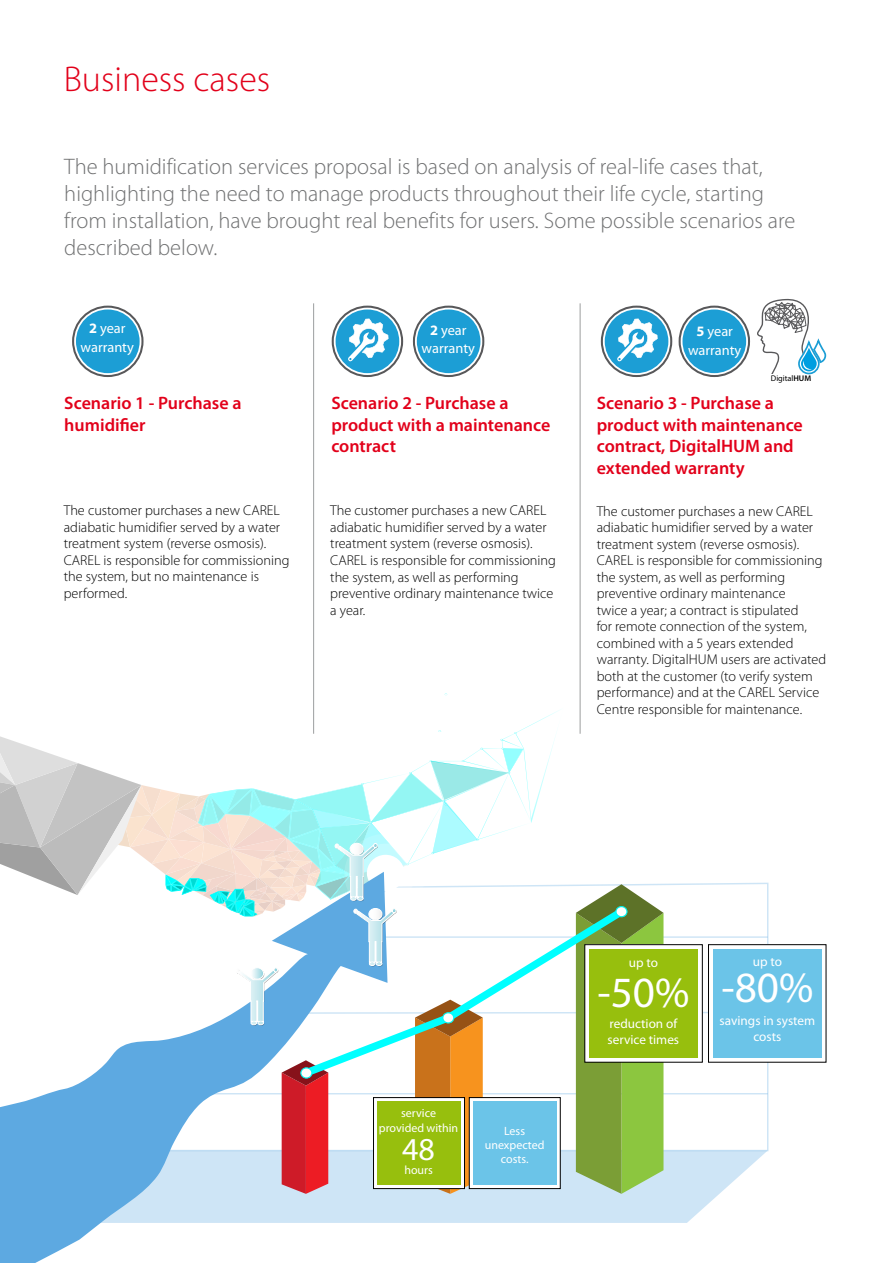
<style>
.page{position:relative;width:893px;height:1263px;background:#fff}
.page>*{position:absolute;margin:0;border:0;box-sizing:border-box;transform-origin:0 0}
.t1{font:43.35px "Myriad Pro";color:#fff}
.t2{font:300 36px "Myriad Pro";color:#e2001a}
.t3{font:31.95px "Myriad Pro";color:#fff}
.t4{font:300 22.5px/27px "Myriad Pro";color:#707172}
.t5{font:600 18px/21.6px "Myriad Pro";color:#e2001a}
.t6{font:14.4px/18.5px "Myriad Pro";color:#fff;text-align:center}
.t7{font:300 14.25px/16.5px "Myriad Pro";color:#000}
.t8{font:13.2px/15.9px "Myriad Pro";color:#fff}
.t9{font:12px/14.4px "Myriad Pro";color:#fff;text-align:center}
.t10{font:8.25px "Myriad Pro";color:#000}
.s1{font-weight:700}
.s2{font-weight:600}
</style>
<div class="page">
<div style="left:387px;top:1194px;width:332px;height:29px;background:#cee5f6"></div>
<svg style="left:0;top:1194px;width:387px;height:69px"></svg>
<svg style="left:0;top:707px;width:768px;height:487px"></svg>
<div style="left:301px;top:1068px;width:10px;height:9px;background:#fff;border-radius:50%"></div>
<div style="left:373px;top:1097px;width:91px;height:91px;background:#fff"></div>
<div style="left:373px;top:1097px;width:92px;height:92px;border:1px solid #000"></div>
<div style="left:377px;top:1101px;width:84px;height:84px;background:#97bf0d"></div>
<div style="left:469px;top:1097px;width:91px;height:91px;background:#fff"></div>
<div style="left:469px;top:1097px;width:92px;height:92px;border:1px solid #000"></div>
<div style="left:473px;top:1101px;width:84px;height:84px;background:#6bc4e8"></div>
<div style="left:585px;top:945px;width:117px;height:117px;background:#fff"></div>
<div style="left:584px;top:944px;width:119px;height:119px;border:1px solid #000"></div>
<div style="left:589px;top:949px;width:109px;height:108px;background:#97bf0d"></div>
<svg style="left:710px;top:946px;width:112px;height:115px"></svg>
<div style="left:708px;top:944px;width:118px;height:119px;border:1px solid #000"></div>
<div style="left:713px;top:949px;width:108px;height:108px;background:#6bc4e8"></div>
<div style="left:601px;top:306px;width:71px;height:71px;border:2px solid #58585a;border-radius:50%"></div>
<div style="left:605px;top:309px;width:63px;height:64px;background:#1c9ed5;border-radius:50%"></div>
<div style="left:679px;top:306px;width:71px;height:71px;border:2px solid #58585a;border-radius:50%"></div>
<div style="left:682px;top:309px;width:64px;height:64px;background:#1c9ed5;border-radius:50%"></div>
<svg style="left:617px;top:319px;width:41px;height:42px"></svg>
<div style="left:798px;top:341px;width:22px;height:33px;border:2px solid #1c9ed5;border-radius:10px"></div>
<svg style="left:757px;top:299px;width:70px;height:74px"></svg>
<div style="left:332px;top:306px;width:71px;height:71px;border:2px solid #58585a;border-radius:50%"></div>
<div style="left:336px;top:309px;width:63px;height:64px;background:#1c9ed5;border-radius:50%"></div>
<div style="left:413px;top:306px;width:71px;height:71px;border:2px solid #58585a;border-radius:50%"></div>
<div style="left:417px;top:309px;width:63px;height:64px;background:#1c9ed5;border-radius:50%"></div>
<svg style="left:348px;top:319px;width:40px;height:42px"></svg>
<div style="left:72px;top:306px;width:72px;height:71px;border:2px solid #58585a;border-radius:50%"></div>
<div style="left:76px;top:309px;width:64px;height:64px;background:#1c9ed5;border-radius:50%"></div>
<hr style="left:313px;top:303px;width:1px;height:431px;background:#9c9e9f">
<hr style="left:580px;top:303px;width:1px;height:431px;background:#9c9e9f">
<h2 class="t2" style="left:64px;top:59px;width:208px">Business cases</h2>
<p class="t4" style="left:64px;top:154px;width:733px">The humidification services proposal is based on analysis of real-life cases that, highlighting the need to manage products throughout their life cycle, starting from installation, have brought real benefits for users. Some possible scenarios are described below.</p>
<p class="t6" style="left:81px;top:319px;width:55px"><span class="s1">2</span> year warranty</p>
<p class="t6" style="left:422px;top:321px;width:55px"><span class="s1">2</span> year warranty</p>
<p class="t6" style="left:688px;top:322px;width:55px"><span class="s1">5</span> year warranty</p>
<p class="t10" style="left:771px;top:373px;width:42px">Digital<span class="s2">HUM</span></p>
<p class="t5" style="left:64px;top:392px;width:179px">Scenario 1 - Purchase a humidifier</p>
<p class="t5" style="left:331px;top:392px;width:220px">Scenario 2 - Purchase a product with a maintenance contract</p>
<p class="t5" style="left:597px;top:392px;width:208px">Scenario 3 - Purchase a product with maintenance contract, DigitalHUM and extended warranty</p>
<p class="t7" style="left:64px;top:503px;width:227px">The customer purchases a new CAREL adiabatic humidifier served by a water treatment system (reverse osmosis).<br>CAREL is responsible for commissioning the system, but no maintenance is performed.</p>
<p class="t7" style="left:330px;top:503px;width:227px">The customer purchases a new CAREL adiabatic humidifier served by a water treatment system (reverse osmosis).<br>CAREL is responsible for commissioning the system, as well as performing preventive ordinary maintenance twice a year.</p>
<p class="t7" style="left:597px;top:503px;width:231px">The customer purchases a new CAREL adiabatic humidifier served by a water treatment system (reverse osmosis).<br>CAREL is responsible for commissioning the system, as well as performing preventive ordinary maintenance<br>twice a year; a contract is stipulated<br>for remote connection of the system, combined with a 5 years extended warranty. DigitalHUM users are activated both at the customer (to verify system performance) and at the CAREL Service Centre responsible for maintenance.</p>
<p class="t9" style="left:379px;top:1106px;width:81px">service provided within</p>
<h3 class="t3" style="left:402px;top:1129px;width:34px">48</h3>
<p class="t9" style="left:404px;top:1163px;width:30px">hours</p>
<p class="t9" style="left:485px;top:1123px;width:61px">Less unexpected costs.</p>
<p class="t8" style="left:629px;top:954px;width:31px">up to</p>
<h1 class="t1" style="left:597px;top:966px;width:94px">-50%</h1>
<p class="t8" style="left:608px;top:1015px;width:73px">reduction of service times</p>
<p class="t8" style="left:753px;top:954px;width:31px">up to</p>
<h1 class="t1" style="left:721px;top:961px;width:94px">-80%</h1>
<p class="t8" style="left:720px;top:1013px;width:97px;text-align:center">savings in system costs</p>
</div>
